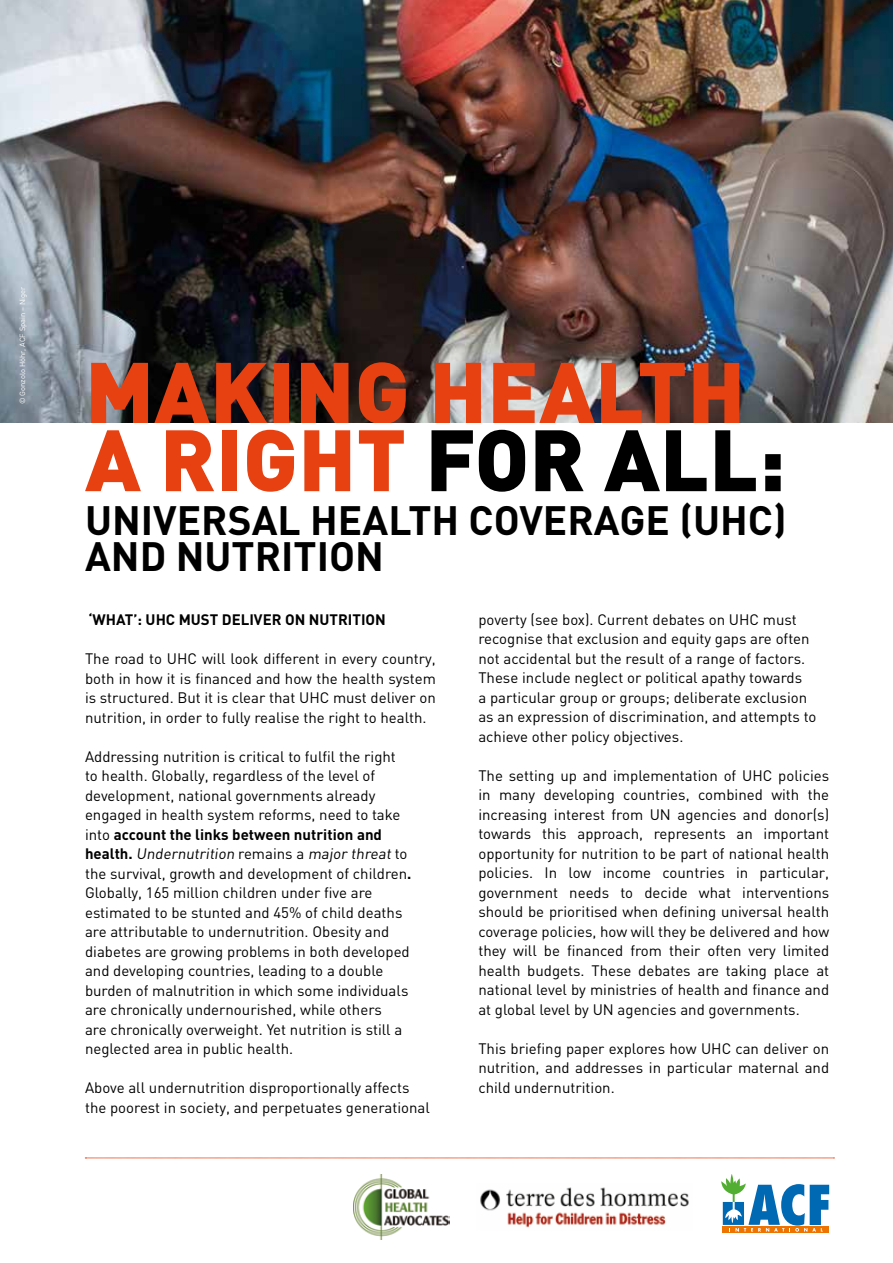
<style>
.page{position:relative;width:893px;height:1263px;background:#fff}
.page>*{position:absolute;margin:0;border:0;box-sizing:border-box;transform-origin:0 0}
.t1{font:900 85.5px/67.5px "DIN";color:#e74011}
.t2{font:700 40.5px/36px "DIN";color:#000}
.t3{font:15px/19.5px "DIN";color:#000;text-align:justify}
.t4{font:700 15px "DIN";color:#000}
.t5{font:7.5px "DIN";color:#fff}
.s1{color:#000}
.s2{font-weight:700}
</style>
<div class="page">
<img style="left:0;top:0;width:893px;height:423px">
<img style="left:353px;top:1174px;width:97px;height:66px">
<img style="left:480px;top:1187px;width:209px;height:41px">
<div style="left:723px;top:1227px;width:106px;height:6px;background:#ee7402"></div>
<svg style="left:721px;top:1174px;width:108px;height:58px"></svg>
<svg style="left:85px;top:1158px;width:749px;height:1px"></svg>
<p class="t5" style="left:18px;top:404px;width:119px;rotate:-90deg">© Gonzolo Höhr, ACF Spain – Niger</p>
<h1 class="t1" style="left:85px;top:354px;width:702px">MAKING HEALTH<br>A RIGHT <span class="s1">FOR ALL:</span></h1>
<h2 class="t2" style="left:85px;top:501px;width:703px">UNIVERSAL HEALTH COVERAGE (UHC)<br>AND NUTRITION</h2>
<p class="t4" style="left:89px;top:610px;width:299px">‘WHAT’: UHC MUST DELIVER ON NUTRITION</p>
<p class="t3" style="left:85px;top:649px;width:352px">The road to UHC will look different in every country, both in how it is financed and how the health system is structured. But it is clear that UHC must deliver on nutrition, in order to fully realise the right to health.</p>
<p class="t3" style="left:85px;top:746px;width:328px;text-align:left">Addressing nutrition is critical to fulfil the right to health. Globally, regardless of the level of development, national governments already engaged in health system reforms, need to take into <span class="s2">account the links between nutrition and<br>h ea lt h .</span> Undernutrition re m a i n s a major threat t o the survival, growth and development of children<span class="s2">.<br></span>Globally, 165 million children under five are estimated to be stunted and 45% of child deaths are attributable to undernutrition. Obesity and diabetes are growing problems in both developed and developing countries, leading to a double burden of malnutrition in which some individuals are chronically undernourished, while others<br>are chronically overweight. Yet nutrition is still a neglected area in public health.</p>
<p class="t3" style="left:85px;top:1078px;width:346px">Above all undernutrition disproportionally affects the poorest in society, and perpetuates generational</p>
<p class="t3" style="left:478px;top:609px;width:340px;text-align:left">poverty (see box). Current debates on UHC must recognise that exclusion and equity gaps are often not accidental but the result of a range of factors.<br>These include neglect or political apathy towards<br>a particular group or groups; deliberate exclusion as an expression of discrimination, and attempts to achieve other policy objectives.</p>
<p class="t3" style="left:478px;top:765px;width:352px">The setting up and implementation of UHC policies in many developing countries, combined with the increasing interest from UN agencies and donor(s) towards this approach, represents an important opportunity for nutrition to be part of national health policies. In low income countries in particular, government needs to decide what interventions should be prioritised when defining universal health coverage policies, how will they be delivered and how they will be financed from their often very limited health budgets. These debates are taking place at national level by ministries of health and finance and at global level by UN agencies and governments.</p>
<p class="t3" style="left:478px;top:1038px;width:352px">This briefing paper explores how UHC can deliver on nutrition, and addresses in particular maternal and child undernutrition.</p>
</div>
